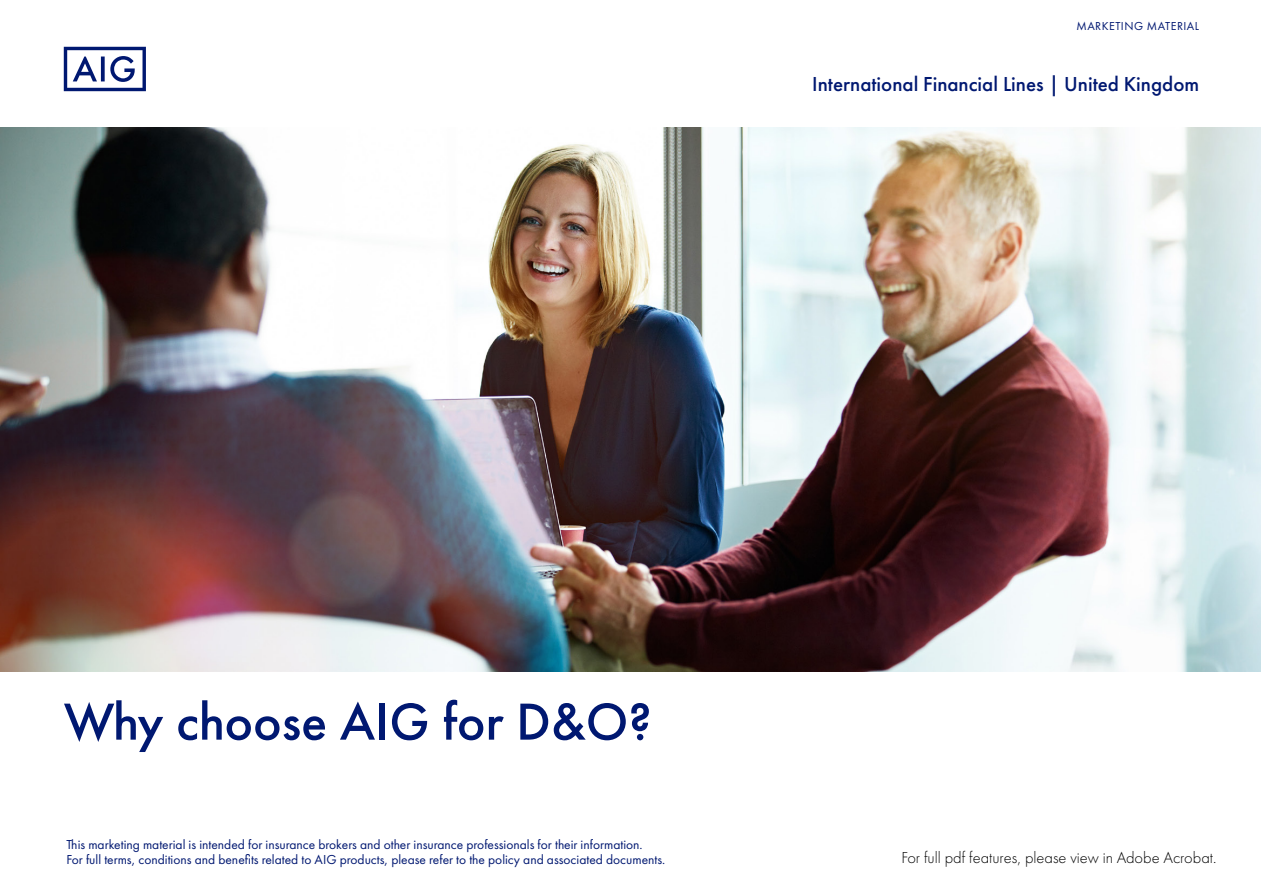
<style>
.page{position:relative;width:1263px;height:893px;background:#fff}
.page>*{position:absolute;margin:0;border:0;box-sizing:border-box;transform-origin:0 0}
.cover_h1{font:500 54px "Futura PT";color:#001871}
.biz_area{font:500 21px "Futura PT";color:#001871}
.cover_pdf{font:300 16.5px "Futura PT";color:#000}
.professionals{font:13.5px/15px "Futura PT";color:#001871}
.mk{font:12px "Futura PT";letter-spacing:.04em;color:#001871}
</style>
<div class="page">
<img style="left:0;top:128px;width:1261px;height:544px">
<svg style="left:64px;top:47px;width:82px;height:44px"></svg>
<p class="mk" style="left:1076px;top:19px;width:124px">MARKETING MATERIAL</p>
<p class="biz_area" style="left:812px;top:72px;width:388px">International Financial Lines | United Kingdom</p>
<h1 class="cover_h1" style="left:64px;top:689px;width:589px">Why choose AIG for D&amp;O?</h1>
<p class="professionals" style="left:67px;top:837px;width:600px">This marketing material is intended for insurance brokers and other insurance professionals for their information.<br>For full terms, conditions and benefits related to AIG products, please refer to the policy and associated documents.</p>
<p class="cover_pdf" style="left:901px;top:848px;width:316px">For full pdf features, please view in Adobe Acrobat.</p>
</div>
